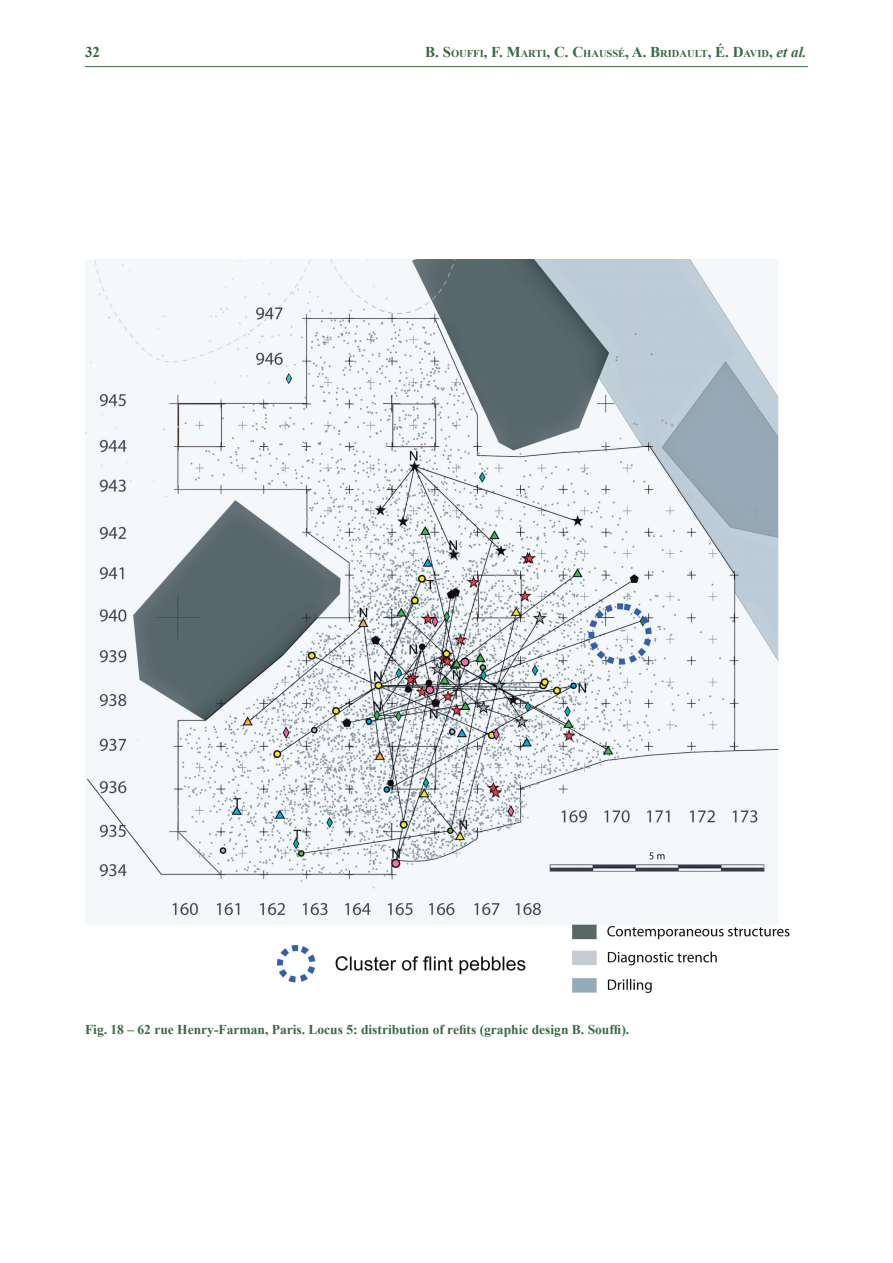
<style>
.page{position:relative;width:893px;height:1263px;background:#fff}
.page>*{position:absolute;margin:0;border:0;box-sizing:border-box;transform-origin:0 0}
.t1{font:700 15px "Times New Roman";color:#396943}
.t2{font:700 13.5px "Times New Roman";color:#396943}
.t3{font:700 10.5px "Times New Roman";color:#396943}
.s1{font-size:15px}
.s2{font-style:italic;font-size:15px}
</style>
<div class="page">
<hr style="left:85px;top:66px;width:723px;height:1px;background:#396943">
<img style="left:85px;top:259px;width:705px;height:735px">
<p class="t1" style="left:85px;top:42px;width:16px">32</p>
<p class="t3" style="left:425px;top:46px;width:383px"><span class="s1">B.</span> <span class="s1">S</span>OUFFI<span class="s1">, F.</span> <span class="s1">M</span>ARTI<span class="s1">, C.</span> <span class="s1">C</span>HAUSSÉ<span class="s1">, A.</span> <span class="s1">B</span>RIDAULT<span class="s1">, É.</span> <span class="s1">D</span>AVID<span class="s1">,</span> <span class="s2">et al.</span></p>
<p class="t2" style="left:85px;top:1020px;width:546px">Fig. 18 – 62 rue Henry-Farman, Paris. Locus 5: distribution of refits (graphic design B. Souffi).</p>
</div>
